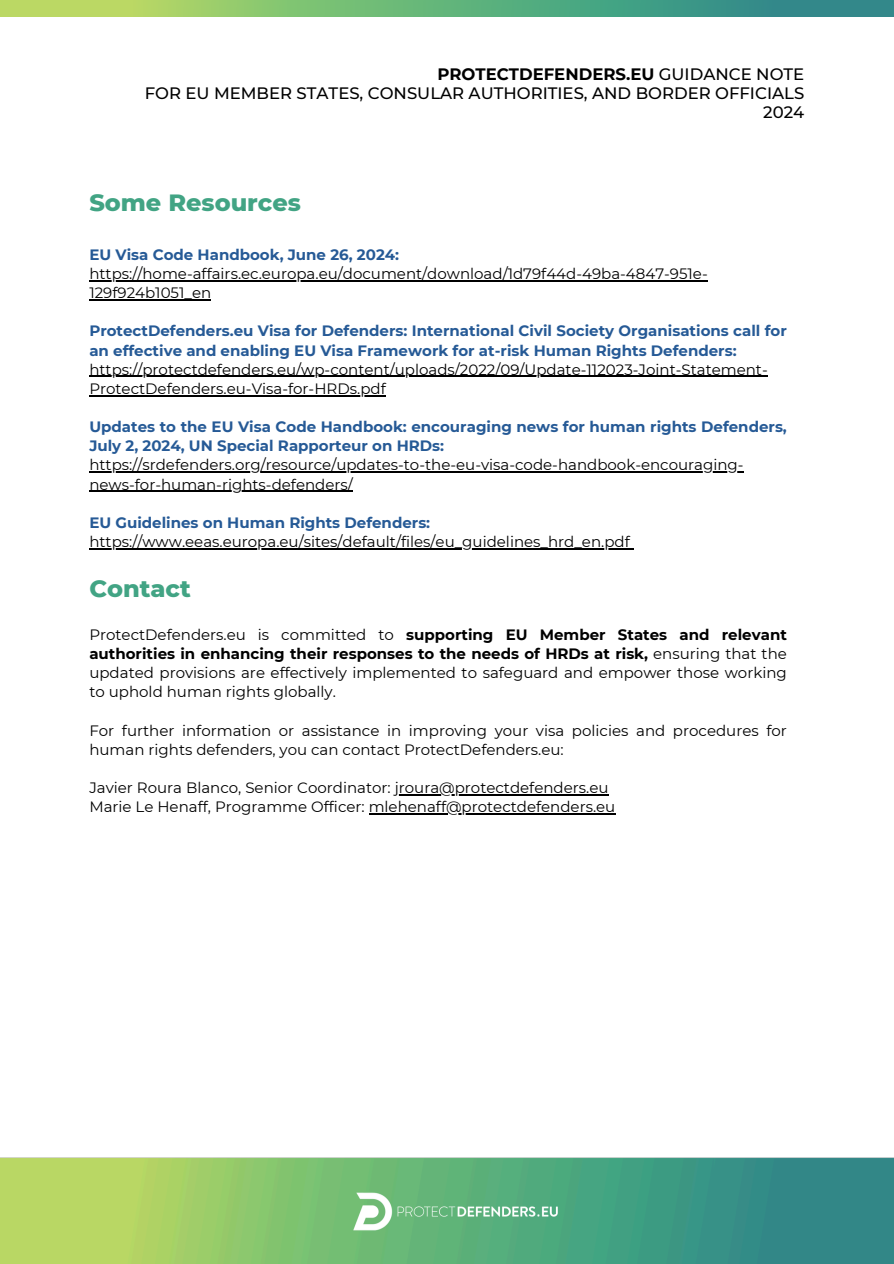
<style>
.page{position:relative;width:894px;height:1264px;background:#fff}
.page>*{position:absolute;margin:0;border:0;box-sizing:border-box;transform-origin:0 0}
.t1{font:800 24px "Montserrat";color:#42a484}
.t2{font:500 16.5px/19.2px "Montserrat";color:#000;text-align:right}
.t3{font:15px/19.2px "Montserrat";color:#000}
.t4{font:700 15px/19.2px "Montserrat";color:#265a96}
.s1{font-weight:700}
</style>
<div class="page">
<svg style="left:0;top:0;width:893px;height:17px;background:#6cb278"></svg>
<img style="left:0;top:1157px;width:893px;height:106px">
<hr style="left:89px;top:280px;width:618px;height:1px;background:#000">
<hr style="left:89px;top:299px;width:122px;height:1px;background:#000">
<hr style="left:89px;top:376px;width:678px;height:1px;background:#000">
<hr style="left:89px;top:395px;width:225px;height:1px;background:#000">
<hr style="left:314px;top:395px;width:71px;height:1px;background:#000">
<hr style="left:89px;top:471px;width:654px;height:1px;background:#000">
<hr style="left:89px;top:490px;width:264px;height:2px;background:#000">
<hr style="left:89px;top:548px;width:540px;height:1px;background:#000">
<hr style="left:394px;top:794px;width:214px;height:1px;background:#000">
<hr style="left:368px;top:813px;width:247px;height:1px;background:#000">
<p class="t2" style="left:145px;top:64px;width:660px"><span class="s1">PROTECTDEFENDERS.EU</span> GUIDANCE NOTE<br>FOR EU MEMBER STATES, CONSULAR AUTHORITIES, AND BORDER OFFICIALS<br>2024</p>
<h2 class="t1" style="left:89px;top:187px;width:213px">Some Resources</h2>
<h1 class="t4" style="left:89px;top:245px;width:311px">EU Visa Code Handbook, June 26, 2024:</h1>
<p class="t3" style="left:89px;top:264px;width:619px">https://home-affairs.ec.europa.eu/document/download/1d79f44d-49ba-4847-951e-<br>129f924b1051_en</p>
<p class="t4" style="left:89px;top:321px;width:698px">ProtectDefenders.eu Visa for Defenders: International Civil Society Organisations call for an effective and enabling EU Visa Framework for at-risk Human Rights Defenders:</p>
<p class="t3" style="left:89px;top:360px;width:679px">https://protectdefenders.eu/wp-content/uploads/2022/09/Update-112023-Joint-Statement-<br>ProtectDefenders.eu-Visa-for-HRDs.pdf</p>
<p class="t4" style="left:89px;top:417px;width:698px">Updates to the EU Visa Code Handbook: encouraging news for human rights Defenders,<br>July 2, 2024, UN Special Rapporteur on HRDs:</p>
<p class="t3" style="left:89px;top:455px;width:655px">https://srdefenders.org/resource/updates-to-the-eu-visa-code-handbook-encouraging-</p>
<p class="t3" style="left:89px;top:474px;width:265px">news-for-human-rights-defenders/</p>
<p class="t4" style="left:89px;top:513px;width:342px">EU Guidelines on Human Rights Defenders:</p>
<h1 class="t3" style="left:89px;top:532px;width:541px">https://www.eeas.europa.eu/sites/default/files/eu_guidelines_hrd_en.pdf</h1>
<p class="t1" style="left:89px;top:573px;width:103px">Contact</p>
<p class="t3" style="left:89px;top:625px;width:698px;text-align:justify">ProtectDefenders.eu is committed to <span class="s1">supporting EU Member States and relevant authorities in enhancing their responses to the needs of HRDs at risk,</span> ensuring that the updated provisions are effectively implemented to safeguard and empower those working to uphold human rights globally.</p>
<p class="t3" style="left:89px;top:720px;width:698px">For further information or assistance in improving your visa policies and procedures for human rights defenders, you can contact ProtectDefenders.eu:</p>
<p class="t3" style="left:89px;top:778px;width:520px">Javier Roura Blanco, Senior Coordinator: jroura@protectdefenders.eu</p>
<p class="t3" style="left:89px;top:797px;width:527px">Marie Le Henaff, Programme Officer: mlehenaff@protectdefenders.eu</p>
</div>
